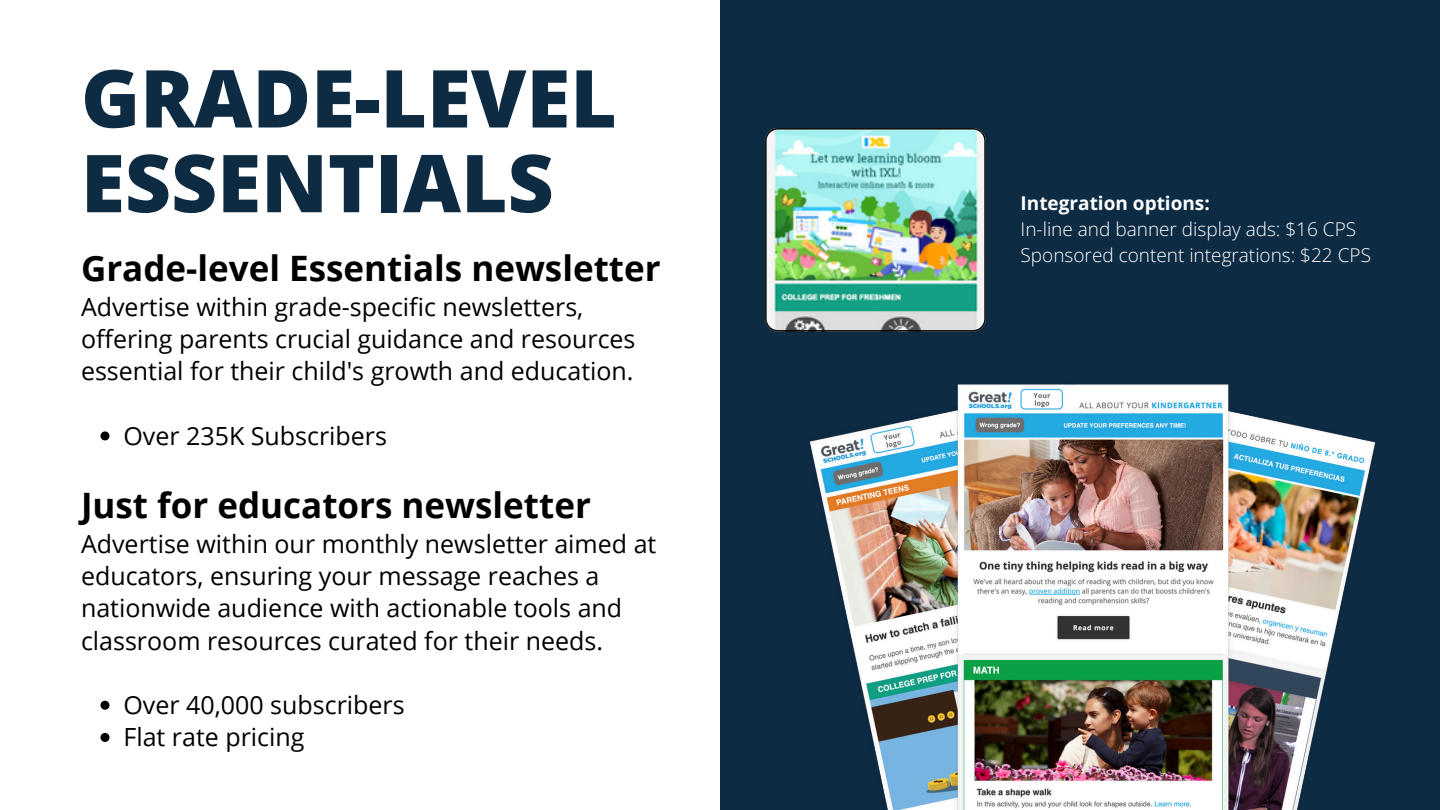
<style>
.page{position:relative;width:1440px;height:810px;background:#0e2b44}
.page>*{position:absolute;margin:0;border:0;box-sizing:border-box;transform-origin:0 0}
.t1{font:800 80px/84.8px "Open Sans";color:#0e2b44}
.t2{font:700 35px "Open Sans";color:#000}
.t3{font:25px/32.2px "Open Sans";color:#000}
.t4{font:300 19px "Open Sans";color:#fff}
.t5{font:700 19px "Open Sans";color:#fff}
</style>
<div class="page">
<div style="left:0;top:0;width:720px;height:810px;background:#fff"></div>
<img style="left:809px;top:384px;width:567px;height:426px">
<svg style="left:100px;top:431px;width:10px;height:9px"></svg>
<svg style="left:100px;top:701px;width:10px;height:9px"></svg>
<svg style="left:100px;top:733px;width:10px;height:9px"></svg>
<img style="left:765px;top:128px;width:221px;height:203px">
<p class="t1" style="left:81px;top:54px;width:537px">GRADE-LEVEL<br>ESSENTIALS</p>
<p class="t2" style="left:81px;top:244px;width:581px">Grade-level Essentials newsletter</p>
<p class="t3" style="left:81px;top:290px;width:556px">Advertise within grade-specific newsletters, offering parents crucial guidance and resources essential for their child's growth and education.</p>
<p class="t3" style="left:123px;top:419px;width:265px">Over 235K Subscribers</p>
<p class="t2" style="left:81px;top:481px;width:511px">Just for educators newsletter</p>
<p class="t3" style="left:81px;top:527px;width:577px">Advertise within our monthly newsletter aimed at educators, ensuring your message reaches a nationwide audience with actionable tools and classroom resources curated for their needs.</p>
<p class="t3" style="left:123px;top:688px;width:283px">Over 40,000 subscribers</p>
<p class="t3" style="left:123px;top:721px;width:182px">Flat rate pricing</p>
<h1 class="t5" style="left:1021px;top:190px;width:191px">Integration options:</h1>
<h2 class="t4" style="left:1021px;top:216px;width:337px">In-line and banner display ads: $16 CPS</h2>
<p class="t4" style="left:1021px;top:242px;width:352px">Sponsored content integrations: $22 CPS</p>
</div>
